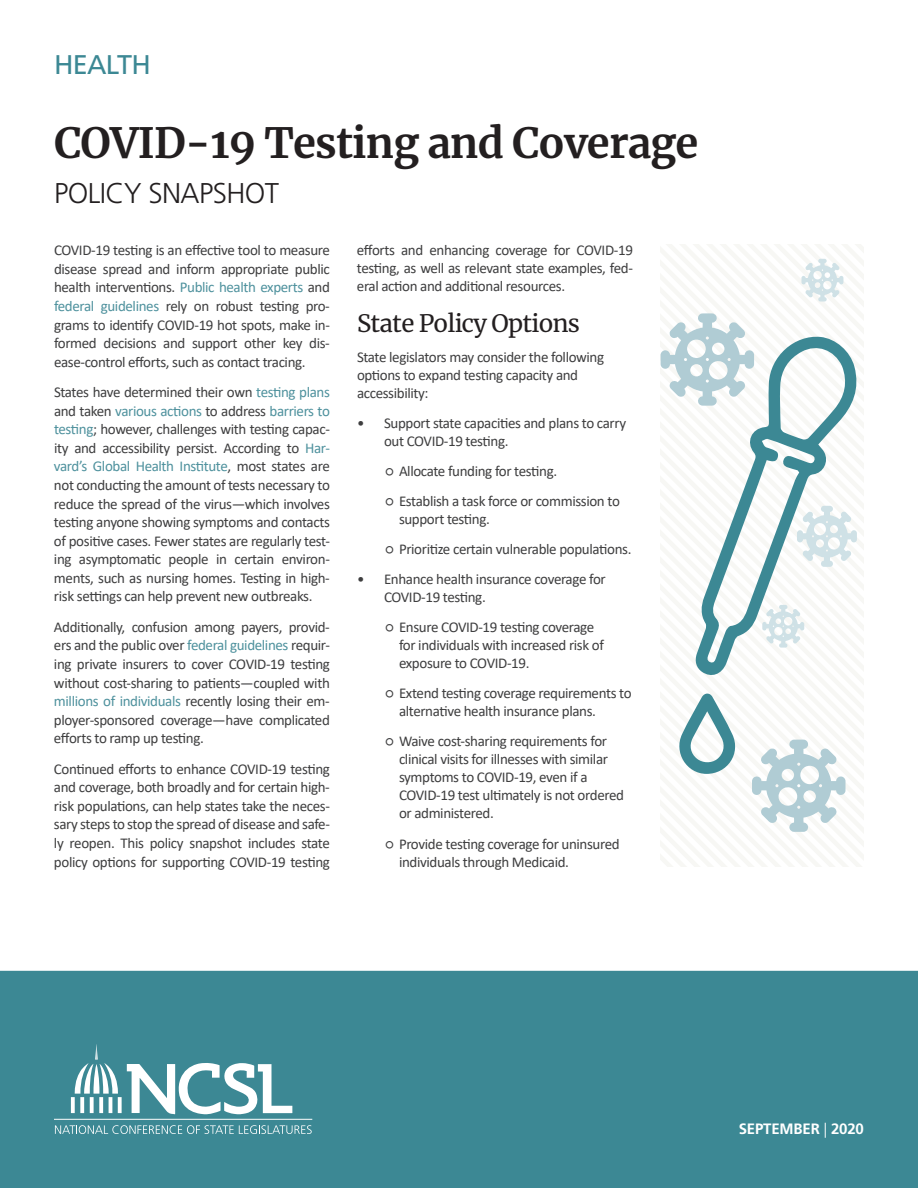
<style>
.page{position:relative;width:918px;height:1188px;background:#fff}
.page>*{position:absolute;margin:0;border:0;box-sizing:border-box;transform-origin:0 0}
.t1{font:700 41.7px "Merriweather";letter-spacing:-.02em;color:#231f20}
.t2{font:300 28.5px "Frutiger LT Std";letter-spacing:-.02em;color:#231f20}
.t3{font:27px "Frutiger LT Std";letter-spacing:-.025em;color:#3c8894}
.t4{font:24px "Merriweather";letter-spacing:-.03em;color:#231f20}
.t5{font:15px/18.6px "Calibri";letter-spacing:-.025em;color:#3e3e3f}
.t6{font:700 15px "Frutiger LT Std";letter-spacing:-.01em;color:#fff}
.s1{color:#4e919d}
.s2{font-weight:300}
</style>
<div class="page">
<div style="left:0;top:966px;width:918px;height:222px;background:#3c8894"></div>
<svg style="left:55px;top:1125px;width:257px;height:9px"></svg>
<hr style="left:54px;top:1119px;width:258px;height:1px;background:#fff">
<svg style="left:75px;top:1044px;width:43px;height:50px"></svg>
<hr style="left:109px;top:1097px;width:3px;height:16px;background:#fff">
<svg style="left:118px;top:1097px;width:4px;height:16px"></svg>
<svg style="left:99px;top:1097px;width:4px;height:16px"></svg>
<svg style="left:90px;top:1097px;width:4px;height:16px"></svg>
<svg style="left:80px;top:1097px;width:4px;height:16px"></svg>
<svg style="left:71px;top:1097px;width:4px;height:16px"></svg>
<svg style="left:127px;top:1063px;width:165px;height:51px"></svg>
<div style="left:0;top:965px;width:918px;height:6px;background:#fff"></div>
<svg style="left:857px;top:244px;width:7px;height:623px"></svg>
<svg style="left:661px;top:244px;width:196px;height:623px"></svg>
<h3 class="t3" style="left:54px;top:49px;width:99px">HEALTH</h3>
<h1 class="t1" style="left:54px;top:114px;width:646px">COVID-19 Testing and Coverage</h1>
<h2 class="t2" style="left:54px;top:177px;width:227px">POLICY SNAPSHOT</h2>
<p class="t5" style="left:54px;top:241px;width:277px;text-align:justify">COVID-19 testing is an effective tool to measure disease spread and inform appropriate public health interventions. <span class="s1">Public health experts</span> and <span class="s1">federal guidelines</span> rely on robust testing pro&shy;grams to identify COVID-19 hot spots, make in&shy;formed decisions and support other key dis&shy;ease-control efforts, such as contact tracing.</p>
<p class="t5" style="left:54px;top:383px;width:278px;text-align:justify">States have determined their own <span class="s1">testing plans </span>and taken <span class="s1">various actions</span> to address <span class="s1">barriers to testing</span>; however, challenges with testing capac&shy;ity and accessibility persist. According to <span class="s1">Har&shy;vard’s Global Health Institute</span>, most states are not conducting the amount of tests necessary to reduce the spread of the virus—which involves testing anyone showing symptoms and contacts of positive cases. Fewer states are regularly test&shy;ing asymptomatic people in certain environ&shy;ments, such as nursing homes. Testing in high&shy;risk settings can help prevent new outbreaks.</p>
<p class="t5" style="left:54px;top:617px;width:277px;text-align:justify">Additionally, confusion among payers, provid&shy;ers and the public over <span class="s1">federal guidelines</span> requir&shy;ing private insurers to cover COVID-19 testing without cost-sharing to patients—coupled with <span class="s1">millions of individuals</span> recently losing their em&shy;ployer-sponsored coverage—have complicated efforts to ramp up testing.</p>
<p class="t5" style="left:54px;top:759px;width:277px;text-align:justify">Continued efforts to enhance COVID-19 testing and coverage, both broadly and for certain high&shy;risk populations, can help states take the neces&shy;sary steps to stop the spread of disease and safe&shy;ly reopen. This policy snapshot includes state policy options for supporting COVID-19 testing</p>
<p class="t5" style="left:357px;top:241px;width:277px;line-height:18px;text-align:justify">efforts and enhancing coverage for COVID-19 testing, as well as relevant state examples, fed&shy;eral action and additional resources.</p>
<h3 class="t4" style="left:357px;top:307px;width:225px">State Policy Options</h3>
<p class="t5" style="left:357px;top:348px;width:249px;line-height:18px">State legislators may consider the following options to expand testing capacity and accessibility:</p>
<p class="t5" style="left:384px;top:414px;width:244px;line-height:18px;text-indent:-27px">• Support state capacities and plans to carry out COVID-19 testing.</p>
<p class="t5" style="left:386px;top:462px;width:173px">○ Allocate funding for testing.</p>
<p class="t5" style="left:399px;top:492px;width:222px;line-height:18px;text-indent:-14px">○ Establish a task force or commission to support testing.</p>
<p class="t5" style="left:386px;top:540px;width:247px">○ Prioritize certain vulnerable populations.</p>
<p class="t5" style="left:384px;top:570px;width:223px;line-height:18px;text-indent:-27px">• Enhance health insurance coverage for<br>COVID-19 testing.</p>
<p class="t5" style="left:399px;top:618px;width:206px;line-height:18px;text-indent:-14px">○ Ensure COVID-19 testing coverage for individuals with increased risk of exposure to COVID-19.</p>
<p class="t5" style="left:399px;top:684px;width:234px;line-height:18px;text-indent:-14px">○ Extend testing coverage requirements to alternative health insurance plans.</p>
<p class="t5" style="left:399px;top:732px;width:227px;line-height:18px;text-indent:-14px">○ Waive cost-sharing requirements for clinical visits for illnesses with similar symptoms to COVID-19, even if a COVID-19 test ultimately is not ordered or administered.</p>
<p class="t5" style="left:399px;top:834px;width:222px;line-height:18px;text-indent:-14px">○ Provide testing coverage for uninsured individuals through Medicaid.</p>
<p class="t6" style="left:739px;top:1120px;width:127px">SEPTEMBER <span class="s2">|</span> 2020</p>
</div>
